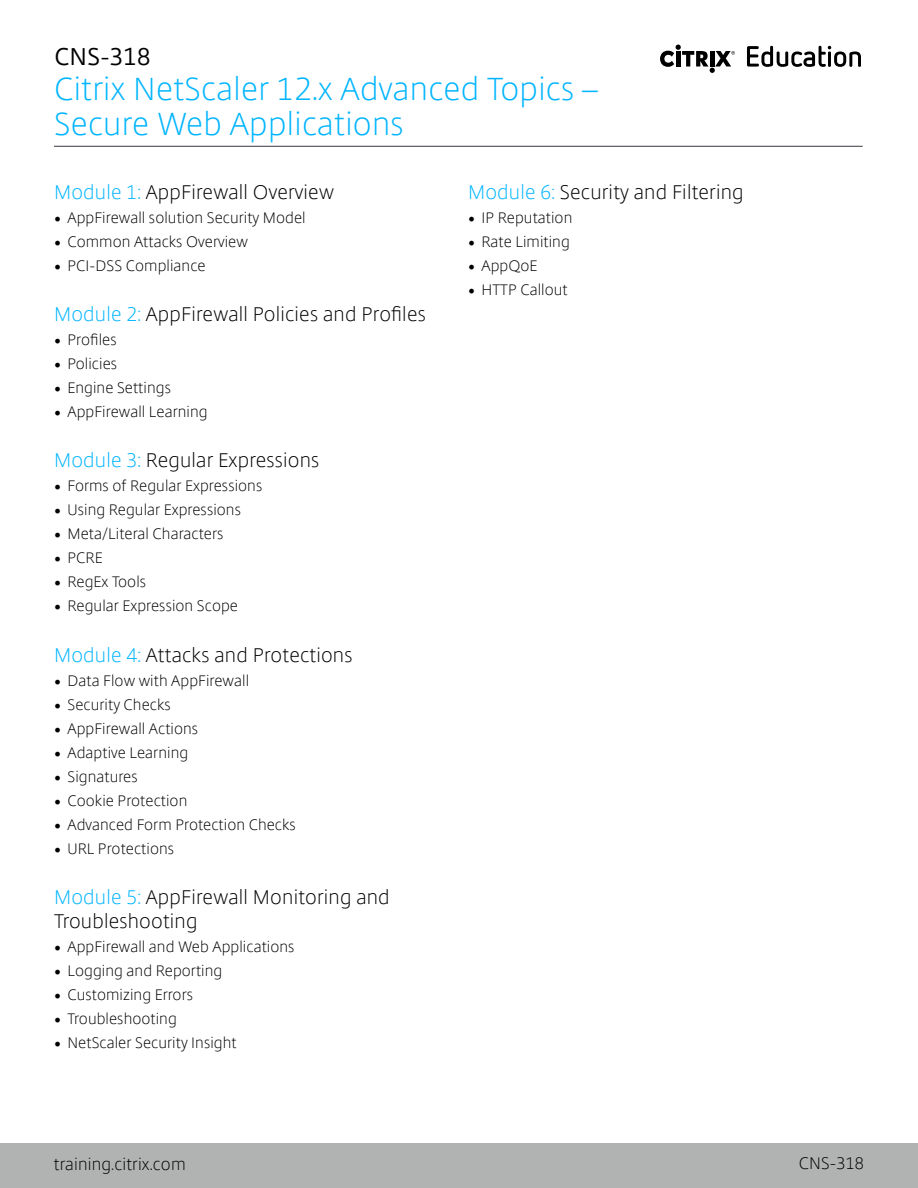
<style>
.page{position:relative;width:918px;height:1188px;background:#fff}
.page>*{position:absolute;margin:0;border:0;box-sizing:border-box;transform-origin:0 0}
.t1{font:300 31.5px/34.8px "Citrix Sans";letter-spacing:.01em;color:#00b5ff}
.t2{font:24px "Citrix Sans";letter-spacing:.01em;color:#000}
.t3{font:300 19.5px/23.4px "Citrix Sans";letter-spacing:.01em;color:#000}
.t4{font:300 16.5px "Citrix Sans";letter-spacing:.01em;color:#000}
.t5{font:300 15px "Citrix Sans";letter-spacing:.005em;color:#000}
.s1{color:#00b5ff}
.s2{font-family:"Minion Pro";font-weight:400;font-size:18px}
</style>
<div class="page">
<svg style="left:747px;top:46px;width:114px;height:21px"></svg>
<svg style="left:660px;top:45px;width:75px;height:28px"></svg>
<div style="left:0;top:1143px;width:918px;height:45px;background:#b1b3b3"></div>
<hr style="left:54px;top:146px;width:808px;height:1px;background:#63666a">
<h2 class="t2" style="left:54px;top:42px;width:98px">CNS-318</h2>
<h1 class="t1" style="left:54px;top:72px;width:546px">Citrix NetScaler 12.x Advanced Topics –<br>Secure Web Applications</h1>
<h3 class="t3" style="left:54px;top:180px;width:281px"><span class="s1">Module 1:</span> AppFirewall Overview</h3>
<p class="t5" style="left:54px;top:208px;width:253px"><span class="s2">•</span> AppFirewall solution Security Model</p>
<p class="t5" style="left:54px;top:232px;width:195px"><span class="s2">•</span> Common Attacks Overview</p>
<p class="t5" style="left:54px;top:256px;width:153px"><span class="s2">•</span> PCI-DSS Compliance</p>
<h3 class="t3" style="left:54px;top:303px;width:373px"><span class="s1">Module 2:</span> AppFirewall Policies and Profiles</h3>
<p class="t5" style="left:54px;top:331px;width:64px"><span class="s2">•</span> Profiles</p>
<p class="t5" style="left:54px;top:355px;width:65px"><span class="s2">•</span> Policies</p>
<p class="t5" style="left:54px;top:379px;width:118px"><span class="s2">•</span> Engine Settings</p>
<p class="t5" style="left:54px;top:403px;width:155px"><span class="s2">•</span> AppFirewall Learning</p>
<h3 class="t3" style="left:54px;top:449px;width:267px"><span class="s1">Module 3:</span> Regular Expressions</h3>
<p class="t5" style="left:54px;top:477px;width:210px"><span class="s2">•</span> Forms of Regular Expressions</p>
<p class="t5" style="left:54px;top:501px;width:189px"><span class="s2">•</span> Using Regular Expressions</p>
<p class="t5" style="left:54px;top:525px;width:171px"><span class="s2">•</span> Meta/Literal Characters</p>
<p class="t5" style="left:54px;top:549px;width:50px"><span class="s2">•</span> PCRE</p>
<p class="t5" style="left:54px;top:573px;width:94px"><span class="s2">•</span> RegEx Tools</p>
<p class="t5" style="left:54px;top:597px;width:186px"><span class="s2">•</span> Regular Expression Scope</p>
<h3 class="t3" style="left:54px;top:643px;width:300px"><span class="s1">Module 4:</span> Attacks and Protections</h3>
<p class="t5" style="left:54px;top:672px;width:197px"><span class="s2">•</span> Data Flow with AppFirewall</p>
<p class="t5" style="left:54px;top:696px;width:118px"><span class="s2">•</span> Security Checks</p>
<p class="t5" style="left:54px;top:720px;width:146px"><span class="s2">•</span> AppFirewall Actions</p>
<p class="t5" style="left:54px;top:744px;width:136px"><span class="s2">•</span> Adaptive Learning</p>
<p class="t5" style="left:54px;top:768px;width:85px"><span class="s2">•</span> Signatures</p>
<p class="t5" style="left:54px;top:792px;width:135px"><span class="s2">•</span> Cookie Protection</p>
<p class="t5" style="left:54px;top:816px;width:243px"><span class="s2">•</span> Advanced Form Protection Checks</p>
<p class="t5" style="left:54px;top:840px;width:122px"><span class="s2">•</span> URL Protections</p>
<h3 class="t3" style="left:54px;top:886px;width:337px"><span class="s1">Module 5:</span> AppFirewall Monitoring and<br>Troubleshooting</h3>
<p class="t5" style="left:54px;top:937px;width:242px"><span class="s2">•</span> AppFirewall and Web Applications</p>
<p class="t5" style="left:54px;top:961px;width:170px"><span class="s2">•</span> Logging and Reporting</p>
<p class="t5" style="left:54px;top:985px;width:141px"><span class="s2">•</span> Customizing Errors</p>
<p class="t5" style="left:54px;top:1009px;width:124px"><span class="s2">•</span> Troubleshooting</p>
<p class="t5" style="left:54px;top:1033px;width:184px"><span class="s2">•</span> NetScaler Security Insight</p>
<h3 class="t3" style="left:468px;top:180px;width:277px"><span class="s1">Module 6:</span> Security and Filtering</h3>
<p class="t5" style="left:468px;top:208px;width:106px"><span class="s2">•</span> IP Reputation</p>
<p class="t5" style="left:468px;top:232px;width:103px"><span class="s2">•</span> Rate Limiting</p>
<p class="t5" style="left:468px;top:256px;width:71px"><span class="s2">•</span> AppQoE</p>
<p class="t5" style="left:468px;top:280px;width:101px"><span class="s2">•</span> HTTP Callout</p>
<p class="t4" style="left:54px;top:1154px;width:133px">training.citrix.com</p>
<p class="t4" style="left:799px;top:1153px;width:67px">CNS-318</p>
</div>
